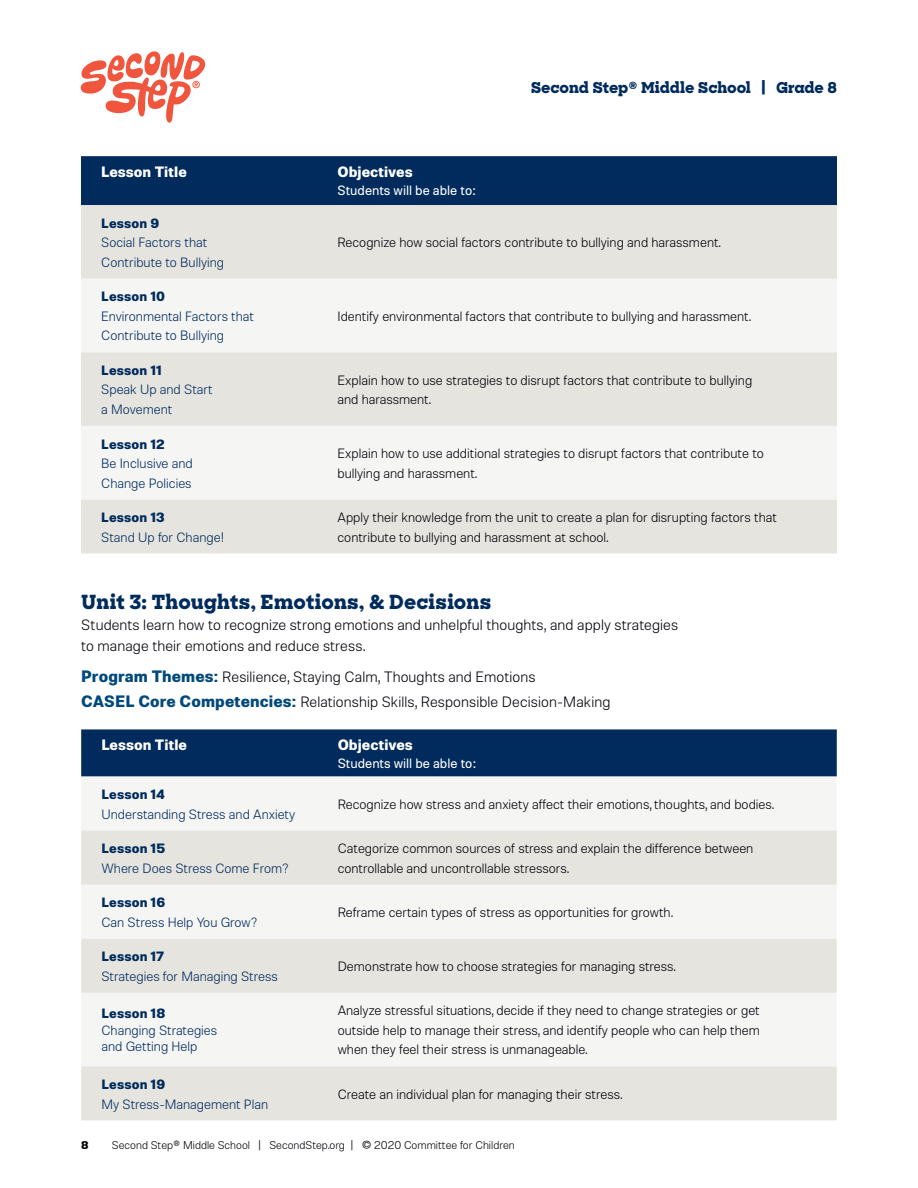
<style>
.page{position:relative;width:918px;height:1188px;background:#fff}
.page>*{position:absolute;margin:0;border:0;box-sizing:border-box;transform-origin:0 0}
.Body_-_Bullet_point{font:800 19.5px "Sharp Slab";color:#002b5c}
.Body_-_Bullet_point-2{font:300 15px/21px "Molde";letter-spacing:.005em;color:#000008}
._12_LS_Signature_Quo{font:700 15px "Molde";color:#fff}
.t1{font:800 15px "Sharp Slab";letter-spacing:-.01em;color:#002b5c}
._12_LS_Signature_Quo-2{font:300 13.5px/19.5px "Molde";color:#000008}
._12_LS_Signature_Quo-3{font:300 13.5px/19.5px "Molde";color:#002b5c}
._12_LS_Signature_Quo-4{font:13.5px "Molde";color:#fff}
.t2{font:300 11.25px "Molde";color:#000008}
.t3{font:700 11.25px "Molde";color:#000008}
.s1{font-family:"Molde";font-weight:700}
.s2{font-weight:700}
.s3{font-weight:700;font-size:16.5px;color:#00497b}
.s4{font-size:16.5px}
</style>
<div class="page">
<svg style="left:80px;top:51px;width:126px;height:72px"></svg>
<div style="left:81px;top:156px;width:756px;height:49px;background:#002b5c"></div>
<div style="left:81px;top:205px;width:756px;height:349px;background:#e6e4df"></div>
<svg style="left:81px;top:279px;width:756px;height:220px;fill:#f5f5f4"></svg>
<div style="left:81px;top:729px;width:756px;height:48px;background:#002b5c"></div>
<div style="left:81px;top:777px;width:756px;height:54px;background:#f5f5f4"></div>
<svg style="left:81px;top:831px;width:756px;height:289px;fill:#e6e4df"></svg>
<p class="t1" style="left:531px;top:77px;width:308px">Second Step<span class="s1">®</span> Middle School | Grade 8</p>
<p class="_12_LS_Signature_Quo" style="left:101px;top:162px;width:87px">Lesson Title</p>
<p class="_12_LS_Signature_Quo" style="left:338px;top:162px;width:77px">Objectives</p>
<p class="_12_LS_Signature_Quo-4" style="left:338px;top:181px;width:140px">Students will be able to:</p>
<p class="_12_LS_Signature_Quo-3" style="left:101px;top:213px;width:124px"><span class="s2">Lesson 9<br></span>Social Factors that<br>Contribute to Bullying</p>
<p class="_12_LS_Signature_Quo-2" style="left:338px;top:232px;width:385px">Recognize how social factors contribute to bullying and harassment.</p>
<p class="_12_LS_Signature_Quo-3" style="left:101px;top:287px;width:154px"><span class="s2">Lesson 10<br></span>Environmental Factors that<br>Contribute to Bullying</p>
<p class="_12_LS_Signature_Quo-2" style="left:338px;top:306px;width:415px">Identify environmental factors that contribute to bullying and harassment.</p>
<p class="_12_LS_Signature_Quo-3" style="left:101px;top:360px;width:113px"><span class="s2">Lesson 11<br></span>Speak Up and Start a Movement</p>
<p class="_12_LS_Signature_Quo-2" style="left:338px;top:370px;width:416px">Explain how to use strategies to disrupt factors that contribute to bullying and harassment.</p>
<p class="_12_LS_Signature_Quo-3" style="left:101px;top:434px;width:93px"><span class="s2">Lesson 12<br></span>Be Inclusive and<br>Change Policies</p>
<p class="_12_LS_Signature_Quo-2" style="left:338px;top:443px;width:428px">Explain how to use additional strategies to disrupt factors that contribute to bullying and harassment.</p>
<p class="_12_LS_Signature_Quo-3" style="left:101px;top:507px;width:124px"><span class="s2">Lesson 13<br></span>Stand Up for Change!</p>
<p class="_12_LS_Signature_Quo-2" style="left:338px;top:507px;width:441px">Apply their knowledge from the unit to create a plan for disrupting factors that contribute to bullying and harassment at school.</p>
<p class="Body_-_Bullet_point" style="left:81px;top:588px;width:411px">Unit 3: Thoughts, Emotions, &amp; Decisions</p>
<p class="Body_-_Bullet_point-2" style="left:81px;top:614px;width:598px">Students learn how to recognize strong emotions and unhelpful thoughts, and apply strategies to manage their emotions and reduce stress.</p>
<p class="Body_-_Bullet_point-2" style="left:81px;top:666px;width:456px"><span class="s3">Program Themes:</span> Resilience, Staying Calm, Thoughts and Emotions</p>
<p class="Body_-_Bullet_point-2" style="left:81px;top:691px;width:531px"><span class="s3">CASEL Core Competencies:</span> Relationship Skills, Responsible Decision-Making</p>
<p class="_12_LS_Signature_Quo" style="left:101px;top:735px;width:87px">Lesson Title</p>
<p class="_12_LS_Signature_Quo" style="left:338px;top:735px;width:77px">Objectives</p>
<p class="_12_LS_Signature_Quo-4" style="left:338px;top:755px;width:140px">Students will be able to:</p>
<p class="_12_LS_Signature_Quo-3" style="left:101px;top:784px;width:195px"><span class="s2">Lesson 14<br></span>Understanding Stress and Anxiety</p>
<p class="_12_LS_Signature_Quo-2" style="left:338px;top:794px;width:438px">Recognize how stress and anxiety affect their emotions, thoughts, and bodies.</p>
<p class="_12_LS_Signature_Quo-3" style="left:101px;top:838px;width:189px"><span class="s2">Lesson 15<br></span>Where Does Stress Come From?</p>
<p class="_12_LS_Signature_Quo-2" style="left:338px;top:838px;width:417px">Categorize common sources of stress and explain the difference between controllable and uncontrollable stressors.</p>
<p class="_12_LS_Signature_Quo-3" style="left:101px;top:892px;width:158px"><span class="s2">Lesson 16<br></span>Can Stress Help You Grow?</p>
<p class="_12_LS_Signature_Quo-2" style="left:338px;top:902px;width:337px">Reframe certain types of stress as opportunities for growth.</p>
<p class="_12_LS_Signature_Quo-3" style="left:101px;top:947px;width:178px"><span class="s2">Lesson 17<br></span>Strategies for Managing Stress</p>
<p class="_12_LS_Signature_Quo-2" style="left:338px;top:956px;width:340px">Demonstrate how to choose strategies for managing stress.</p>
<p class="_12_LS_Signature_Quo-3" style="left:101px;top:1005px;width:117px;line-height:16.5px"><span class="s2">Lesson 18<br></span>Changing Strategies and Getting Help</p>
<p class="_12_LS_Signature_Quo-2" style="left:338px;top:1001px;width:424px;text-align:justify">Analyze stressful situations, decide if they need to change strategies or get outside help to manage their stress, and identify people who can help them when they feel their stress is unmanageable.</p>
<p class="_12_LS_Signature_Quo-3" style="left:101px;top:1074px;width:168px"><span class="s2">Lesson 19<br></span>My Stress-Management Plan</p>
<p class="_12_LS_Signature_Quo-2" style="left:338px;top:1084px;width:286px">Create an individual plan for managing their stress.</p>
<p class="t3" style="left:81px;top:1137px;width:9px">8</p>
<p class="t2" style="left:112px;top:1138px;width:404px">Second Step® Middle School | SecondStep.org | <span class="s4">©</span> 2020 Committee for Children</p>
</div>
